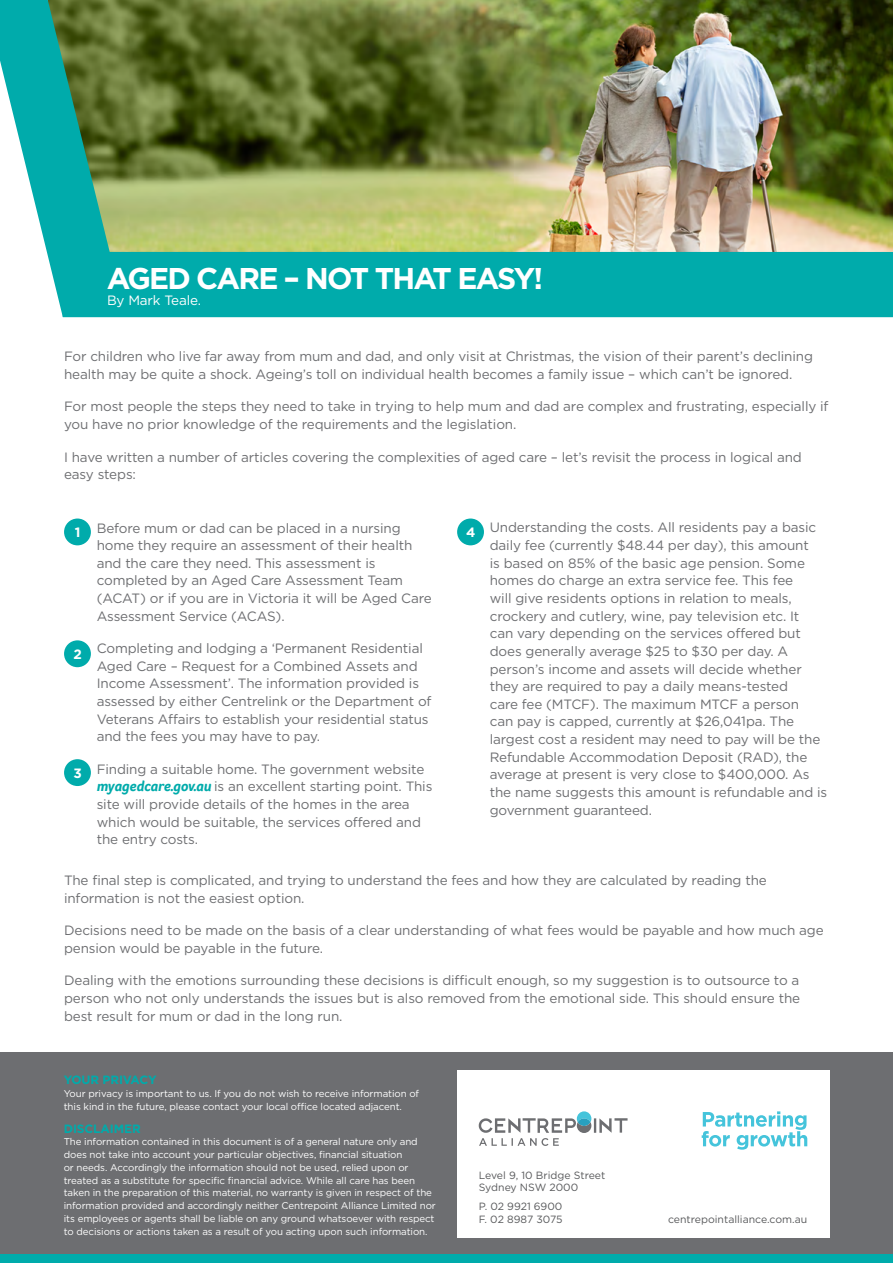
<style>
.page{position:relative;width:893px;height:1263px;background:#fff}
.page>*{position:absolute;margin:0;border:0;box-sizing:border-box;transform-origin:0 0}
.t1{font:700 30px "Gotham";letter-spacing:-.06em;color:#fff}
.t2{font:13.5px/17.7px "Gotham";letter-spacing:-.01em;color:#6d6e71}
.t3{font:13.5px "Gotham";letter-spacing:-.01em;color:#fff}
.t4{font:700 13.5px "Gotham";color:#fff}
.t5{font:700 12px "Gotham";letter-spacing:-.01em;color:#00abab}
.t6{font:10.5px/12.6px "Gotham";color:#58595b}
.t7{font:9.75px/12.8px "Gotham";letter-spacing:-.01em;color:#fff}
.s1{font-family:"Foco";font-weight:700;font-style:italic;font-size:15px;color:#00abab}
</style>
<div class="page">
<img style="left:115px;top:0;width:778px;height:252px">
<div style="left:63px;top:252px;width:830px;height:65px;background:#00abab"></div>
<div style="left:64px;top:518px;width:27px;height:27px;background:#00abab;border-radius:50%"></div>
<div style="left:457px;top:518px;width:27px;height:27px;background:#00abab;border-radius:50%"></div>
<div style="left:64px;top:640px;width:27px;height:27px;background:#00abab;border-radius:50%"></div>
<div style="left:64px;top:759px;width:27px;height:27px;background:#00abab;border-radius:50%"></div>
<div style="left:0;top:1052px;width:893px;height:211px;background:#6d6e71"></div>
<div style="left:0;top:1254px;width:893px;height:9px;background:#00abab"></div>
<div style="left:457px;top:1070px;width:372px;height:167px;background:#fff"></div>
<svg style="left:479px;top:1111px;width:149px;height:35px"></svg>
<svg style="left:702px;top:1111px;width:105px;height:39px"></svg>
<svg style="left:0;top:0;width:115px;height:317px"></svg>
<h1 class="t1" style="left:107px;top:258px;width:438px">AGED CARE – NOT THAT EASY!</h1>
<p class="t3" style="left:107px;top:291px;width:96px">By Mark Teale.</p>
<p class="t2" style="left:64px;top:347px;width:750px">For children who live far away from mum and dad, and only visit at Christmas, the vision of their parent’s declining health may be quite a shock. Ageing’s toll on individual health becomes a family issue – which can’t be ignored.</p>
<p class="t2" style="left:64px;top:397px;width:766px">For most people the steps they need to take in trying to help mum and dad are complex and frustrating, especially if you have no prior knowledge of the requirements and the legislation.</p>
<p class="t2" style="left:64px;top:448px;width:739px">I have written a number of articles covering the complexities of aged care – let’s revisit the process in logical and easy steps:</p>
<p class="t2" style="left:97px;top:519px;width:337px">Before mum or dad can be placed in a nursing home they require an assessment of their health and the care they need. This assessment is completed by an Aged Care Assessment Team (ACAT) or if you are in Victoria it will be Aged Care Assessment Service (ACAS).</p>
<p class="t2" style="left:97px;top:639px;width:336px">Completing and lodging a ‘Permanent Residential Aged Care – Request for a Combined Assets and Income Assessment’. The information provided is assessed by either Centrelink or the Department of Veterans Affairs to establish your residential status and the fees you may have to pay.</p>
<p class="t2" style="left:97px;top:760px;width:337px">Finding a suitable home. The government website <span class="s1">myagedcare.gov.au</span> is an excellent starting point. This site will provide details of the homes in the area which would be suitable, the services offered and the entry costs.</p>
<p class="t4" style="left:75px;top:523px;width:7px">1</p>
<p class="t4" style="left:466px;top:523px;width:11px">4</p>
<p class="t4" style="left:73px;top:645px;width:10px">2</p>
<p class="t4" style="left:73px;top:764px;width:10px">3</p>
<p class="t2" style="left:490px;top:518px;width:339px">Understanding the costs. All residents pay a basic daily fee (currently $48.44 per day), this amount<br>is based on 85% of the basic age pension. Some homes do charge an extra service fee. This fee<br>will give residents options in relation to meals, crockery and cutlery, wine, pay television etc. It<br>can vary depending on the services offered but does generally average $25 to $30 per day. A person’s income and assets will decide whether they are required to pay a daily means-tested<br>care fee (MTCF). The maximum MTCF a person<br>can pay is capped, currently at $26,041pa. The largest cost a resident may need to pay will be the Refundable Accommodation Deposit (RAD), the average at present is very close to $400,000. As the name suggests this amount is refundable and is government guaranteed.</p>
<p class="t2" style="left:64px;top:871px;width:704px">The final step is complicated, and trying to understand the fees and how they are calculated by reading the information is not the easiest option.</p>
<p class="t2" style="left:64px;top:921px;width:761px">Decisions need to be made on the basis of a clear understanding of what fees would be payable and how much age pension would be payable in the future.</p>
<p class="t2" style="left:64px;top:971px;width:738px;text-align:justify">Dealing with the emotions surrounding these decisions is difficult enough, so my suggestion is to outsource to a person who not only understands the issues but is also removed from the emotional side. This should ensure the best result for mum or dad in the long run.</p>
<p class="t5" style="left:64px;top:1072px;width:94px">YOUR PRIVACY</p>
<p class="t7" style="left:64px;top:1087px;width:357px">Your privacy is important to us. If you do not wish to receive information of this kind in the future, please contact your local office located adjacent.</p>
<p class="t5" style="left:64px;top:1120px;width:78px">DISCLAIMER</p>
<p class="t7" style="left:64px;top:1135px;width:374px">The information contained in this document is of a general nature only and does not take into account your particular objectives, financial situation<br>or needs. Accordingly the information should not be used, relied upon or treated as a substitute for specific financial advice. While all care has been taken in the preparation of this material, no warranty is given in respect of the information provided and accordingly neither Centrepoint Alliance Limited nor its employees or agents shall be liable on any ground whatsoever with respect to decisions or actions taken as a result of you acting upon such information.</p>
<p class="t6" style="left:479px;top:1168px;width:128px">Level 9, 10 Bridge Street<br>Sydney NSW 2000</p>
<p class="t6" style="left:479px;top:1200px;width:85px">P. 02 9921 6900<br>F. 02 8987 3075</p>
<p class="t6" style="left:668px;top:1212px;width:141px">centrepointalliance.com.au</p>
</div>
